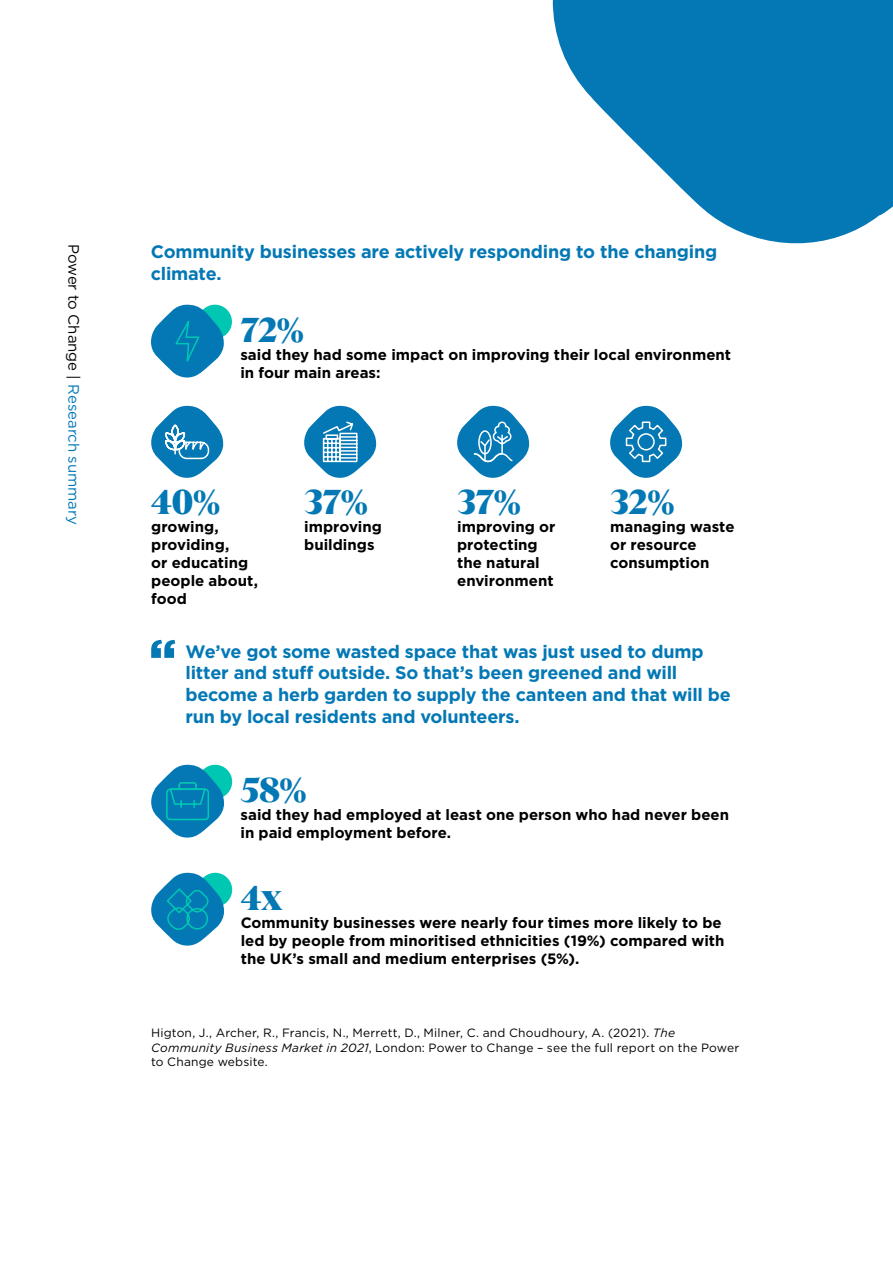
<style>
.page{position:relative;width:893px;height:1263px;background:#fff}
.page>*{position:absolute;margin:0;border:0;box-sizing:border-box;transform-origin:0 0}
.t1{font:36px "GT Super Display Super";letter-spacing:-.025em;color:#0378b5}
.t2{font:700 18px/21.6px "Gotham";letter-spacing:-.01em;color:#0378b5}
.t3{font:700 15px/18px "Gotham";color:#000}
.t4{font:15px "Gotham";letter-spacing:-.005em;color:#0378b5}
.t5{font:12px/14.4px "Gotham";letter-spacing:.02em;color:#000}
.s1{color:#000}
.s2{font-style:italic}
</style>
<div class="page">
<svg style="left:552px;top:0;width:341px;height:244px;fill:#0378b5"></svg>
<svg style="left:151px;top:640px;width:24px;height:18px"></svg>
<div style="left:198px;top:765px;width:34px;height:34px;background:#00c7b1;border-radius:50%"></div>
<svg style="left:151px;top:764px;width:73px;height:74px"></svg>
<div style="left:198px;top:873px;width:34px;height:34px;background:#00c7b1;border-radius:50%"></div>
<svg style="left:151px;top:872px;width:73px;height:74px"></svg>
<svg style="left:457px;top:405px;width:72px;height:73px"></svg>
<svg style="left:610px;top:405px;width:72px;height:73px"></svg>
<svg style="left:151px;top:405px;width:72px;height:73px"></svg>
<svg style="left:304px;top:405px;width:72px;height:73px"></svg>
<div style="left:198px;top:305px;width:34px;height:34px;background:#00c7b1;border-radius:50%"></div>
<svg style="left:151px;top:304px;width:73px;height:74px"></svg>
<p class="t4" style="left:84px;top:244px;width:283px;rotate:90deg"><span class="s1">Power to Change |</span> Research summary</p>
<p class="t2" style="left:151px;top:241px;width:568px">Community businesses are actively responding to the changing climate.</p>
<h1 class="t1" style="left:240px;top:310px;width:66px">72%</h1>
<p class="t3" style="left:240px;top:345px;width:492px">said they had some impact on improving their local environment in four main areas:</p>
<h1 class="t1" style="left:151px;top:482px;width:71px">40%</h1>
<p class="t3" style="left:151px;top:517px;width:108px">growing, providing,<br>or educating people about, food</p>
<h1 class="t1" style="left:304px;top:482px;width:66px">37%</h1>
<p class="t3" style="left:304px;top:517px;width:79px">improving buildings</p>
<h1 class="t1" style="left:457px;top:482px;width:66px">37%</h1>
<p class="t3" style="left:457px;top:517px;width:100px">improving or protecting the natural environment</p>
<h1 class="t1" style="left:610px;top:482px;width:67px">32%</h1>
<p class="t3" style="left:610px;top:517px;width:126px">managing waste or resource consumption</p>
<p class="t2" style="left:186px;top:641px;width:547px">We’ve got some wasted space that was just used to dump litter and stuff outside. So that’s been greened and will become a herb garden to supply the canteen and that will be run by local residents and volunteers.</p>
<h1 class="t1" style="left:240px;top:770px;width:68px">58%</h1>
<p class="t3" style="left:240px;top:805px;width:490px">said they had employed at least one person who had never been in paid employment before.</p>
<h1 class="t1" style="left:241px;top:878px;width:44px">4x</h1>
<p class="t3" style="left:241px;top:913px;width:485px">Community businesses were nearly four times more likely to be led by people from minoritised ethnicities (19%) compared with the UK’s small and medium enterprises (5%).</p>
<p class="t5" style="left:151px;top:1025px;width:590px">Higton, J., Archer, R., Francis, N., Merrett, D., Milner, C. and Choudhoury, A. (2021). <span class="s2">The<br>Community Business Market in 2021</span>, London: Power to Change – see the full report on the Power to Change website.</p>
</div>
